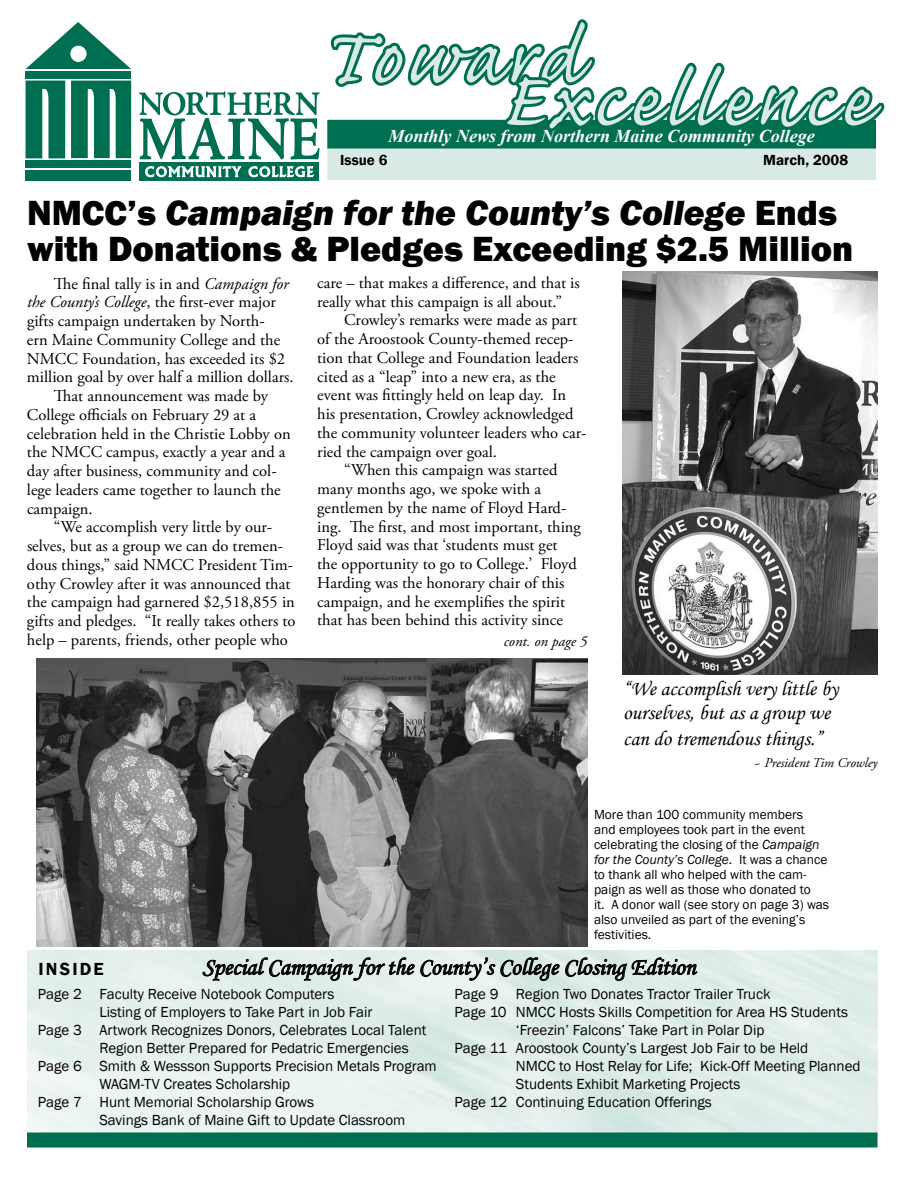
<style>
.page{position:relative;width:918px;height:1188px;background:#fff}
.page>*{position:absolute;margin:0;border:0;box-sizing:border-box;transform-origin:0 0}
.t1{font:99px "Caflisch Script Pro";letter-spacing:.05em;color:#d9e9e5}
.t2{font:800 36px/36px "Franklin Gothic";color:#000}
.t3{font:24px "Monotype Corsiva";color:#000}
.t4{font:21px/24.6px "Monotype Corsiva";color:#000}
.t5{font:italic 700 18px "Times New Roman";color:#fff}
.t6{font:600 18px "Franklin Gothic";letter-spacing:.12em;color:#000}
.t7{font:16.5px/18.8px "Adobe Garamond Pro";color:#000}
.t8{font:15px "Franklin Gothic";color:#000}
.t9{font:600 15px "Franklin Gothic";color:#000}
.t10{font:italic 15px "Adobe Garamond Pro";color:#000}
.t11{font:13.5px/15px "Franklin Gothic";color:#000}
.t12{font:italic 13.5px "Adobe Garamond Pro";color:#000}
.s1{font-style:italic}
</style>
<div class="page">
<div style="left:27px;top:1132px;width:851px;height:16px;background:#006f51"></div>
<div style="left:139px;top:162px;width:180px;height:19px;background:#006f51"></div>
<svg style="left:139px;top:91px;width:181px;height:69px"></svg>
<svg style="left:26px;top:81px;width:39px;height:77px;background:#238369"></svg>
<svg style="left:26px;top:22px;width:105px;height:47px"></svg>
<div style="left:26px;top:170px;width:105px;height:11px;background:#006f51"></div>
<svg style="left:71px;top:81px;width:60px;height:77px"></svg>
<div style="left:26px;top:160px;width:105px;height:7px;background:#006f51"></div>
<div style="left:26px;top:72px;width:105px;height:7px;background:#006f51"></div>
<div style="left:70px;top:46px;width:17px;height:16px;background:#fff;border-radius:50%"></div>
<svg style="left:145px;top:166px;width:97px;height:11px"></svg>
<svg style="left:248px;top:166px;width:66px;height:11px"></svg>
<div style="left:328px;top:121px;width:547px;height:27px;background:#006f51"></div>
<div style="left:327px;top:120px;width:549px;height:29px;border:2px solid #006f51"></div>
<div style="left:327px;top:149px;width:549px;height:31px;background:#d9e9e5"></div>
<svg style="left:329px;top:19px;width:556px;height:117px"></svg>
<img style="left:622px;top:272px;width:256px;height:403px">
<img style="left:36px;top:658px;width:551px;height:288px">
<svg style="left:202px;top:957px;width:496px;height:27px;background:#afbab7"></svg>
<h1 class="t1" style="left:319px;top:7px;width:261px">Toward</h1>
<h1 class="t1" style="left:501px;top:50px;width:370px">Excellence</h1>
<p class="t5" style="left:389px;top:124px;width:428px">Monthly News from Northern Maine Community College</p>
<p class="t9" style="left:340px;top:151px;width:49px">Issue 6</p>
<p class="t9" style="left:763px;top:151px;width:86px">March, 2008</p>
<h2 class="t2" style="left:27px;top:195px;width:828px">NMCC’s <span class="s1">Campaign for the County’s College</span> Ends with Donations &amp; Pledges Exceeding $2.5 Million</h2>
<p class="t7" style="left:54px;top:275px;width:236px">The final tally is in and <span class="s1">Campaign for</span></p>
<p class="t7" style="left:27px;top:293px;width:250px"><span class="s1">the County’s College</span>, the first-ever major</p>
<p class="t7" style="left:27px;top:312px;width:239px">gifts campaign undertaken by North-</p>
<p class="t7" style="left:27px;top:331px;width:255px">ern Maine Community College and the</p>
<p class="t7" style="left:27px;top:350px;width:260px">NMCC Foundation, has exceeded its $2</p>
<p class="t7" style="left:27px;top:368px;width:268px">million goal by over half a million dollars.</p>
<p class="t7" style="left:54px;top:387px;width:216px">That announcement was made by</p>
<p class="t7" style="left:27px;top:406px;width:231px">College officials on February 29 at a</p>
<p class="t7" style="left:27px;top:425px;width:265px">celebration held in the Christie Lobby on</p>
<p class="t7" style="left:27px;top:443px;width:260px">the NMCC campus, exactly a year and a</p>
<p class="t7" style="left:27px;top:462px;width:251px">day after business, community and col-</p>
<p class="t7" style="left:27px;top:481px;width:255px">lege leaders came together to launch the</p>
<p class="t7" style="left:27px;top:500px;width:67px">campaign.</p>
<p class="t7" style="left:54px;top:518px;width:220px">“We accomplish very little by our-</p>
<p class="t7" style="left:27px;top:537px;width:257px">selves, but as a group we can do tremen-</p>
<p class="t7" style="left:27px;top:556px;width:267px">dous things,” said NMCC President Tim-</p>
<p class="t7" style="left:27px;top:575px;width:265px">othy Crowley after it was announced that</p>
<p class="t7" style="left:27px;top:593px;width:269px">the campaign had garnered $2,518,855 in</p>
<p class="t7" style="left:27px;top:612px;width:270px">gifts and pledges. “It really takes others to</p>
<p class="t7" style="left:27px;top:631px;width:262px">help – parents, friends, other people who</p>
<p class="t7" style="left:317px;top:274px;width:264px">care – that makes a difference, and that is really what this campaign is all about.”</p>
<p class="t7" style="left:344px;top:311px;width:234px">Crowley’s remarks were made as part</p>
<p class="t7" style="left:317px;top:330px;width:258px">of the Aroostook County-themed recep-</p>
<p class="t7" style="left:317px;top:349px;width:263px">tion that College and Foundation leaders</p>
<p class="t7" style="left:317px;top:368px;width:240px">cited as a “leap” into a new era, as the</p>
<p class="t7" style="left:317px;top:386px;width:250px">event was fittingly held on leap day. In</p>
<p class="t7" style="left:317px;top:405px;width:258px">his presentation, Crowley acknowledged</p>
<p class="t7" style="left:317px;top:424px;width:271px">the community volunteer leaders who car-</p>
<p class="t7" style="left:317px;top:443px;width:181px">ried the campaign over goal.</p>
<p class="t7" style="left:344px;top:461px;width:215px">“When this campaign was started</p>
<p class="t7" style="left:317px;top:480px;width:225px">many months ago, we spoke with a</p>
<p class="t7" style="left:317px;top:499px;width:251px">gentlemen by the name of Floyd Hard-</p>
<p class="t7" style="left:317px;top:518px;width:265px">ing. The first, and most important, thing</p>
<p class="t7" style="left:317px;top:536px;width:242px">Floyd said was that ‘students must get</p>
<p class="t7" style="left:317px;top:555px;width:261px">the opportunity to go to College.’ Floyd</p>
<p class="t7" style="left:317px;top:574px;width:249px">Harding was the honorary chair of this</p>
<p class="t7" style="left:317px;top:593px;width:250px">campaign, and he exemplifies the spirit</p>
<p class="t7" style="left:317px;top:611px;width:247px">that has been behind this activity since</p>
<p class="t10" style="left:504px;top:632px;width:85px">cont. on page 5</p>
<p class="t4" style="left:623px;top:677px;width:217px">“We accomplish very little by ourselves, but as a group we can do tremendous things.”</p>
<p class="t12" style="left:754px;top:754px;width:125px">~ President Tim Crowley</p>
<p class="t11" style="left:594px;top:808px;width:237px">More than 100 community members<br>and employees took part in the event celebrating the closing of the <span class="s1">Campaign for the County’s College</span>. It was a chance to thank all who helped with the cam&shy;paign as well as those who donated to<br>it. A donor wall (see story on page 3) was also unveiled as part of the evening’s festivities.</p>
<h3 class="t3" style="left:202px;top:952px;width:495px">Special Campaign for the County’s College Closing Edition</h3>
<p class="t6" style="left:39px;top:958px;width:67px">Inside</p>
<p class="t8" style="left:38px;top:985px;width:298px">Page 2 Faculty Receive Notebook Computers</p>
<p class="t8" style="left:99px;top:1003px;width:275px">Listing of Employers to Take Part in Job Fair</p>
<p class="t8" style="left:38px;top:1021px;width:390px">Page 3 Artwork Recognizes Donors, Celebrates Local Talent</p>
<p class="t8" style="left:99px;top:1039px;width:311px">Region Better Prepared for Pedatric Emergencies</p>
<p class="t8" style="left:38px;top:1057px;width:400px">Page 6 Smith &amp; Wessson Supports Precision Metals Program</p>
<p class="t8" style="left:99px;top:1075px;width:192px">WAGM-TV Creates Scholarship</p>
<p class="t8" style="left:38px;top:1093px;width:278px">Page 7 Hunt Memorial Scholarship Grows</p>
<p class="t8" style="left:99px;top:1111px;width:307px">Savings Bank of Maine Gift to Update Classroom</p>
<p class="t8" style="left:454px;top:985px;width:318px">Page 9 Region Two Donates Tractor Trailer Truck</p>
<p class="t8" style="left:454px;top:1003px;width:395px">Page 10 NMCC Hosts Skills Competition for Area HS Students</p>
<p class="t8" style="left:516px;top:1021px;width:250px">‘Freezin’ Falcons’ Take Part in Polar Dip</p>
<p class="t8" style="left:454px;top:1039px;width:355px">Page 11 Aroostook County’s Largest Job Fair to be Held</p>
<p class="t8" style="left:516px;top:1057px;width:346px">NMCC to Host Relay for Life; Kick-Off Meeting Planned</p>
<p class="t8" style="left:516px;top:1075px;width:226px">Students Exhibit Marketing Projects</p>
<p class="t8" style="left:454px;top:1093px;width:259px">Page 12 Continuing Education Offerings</p>
</div>
